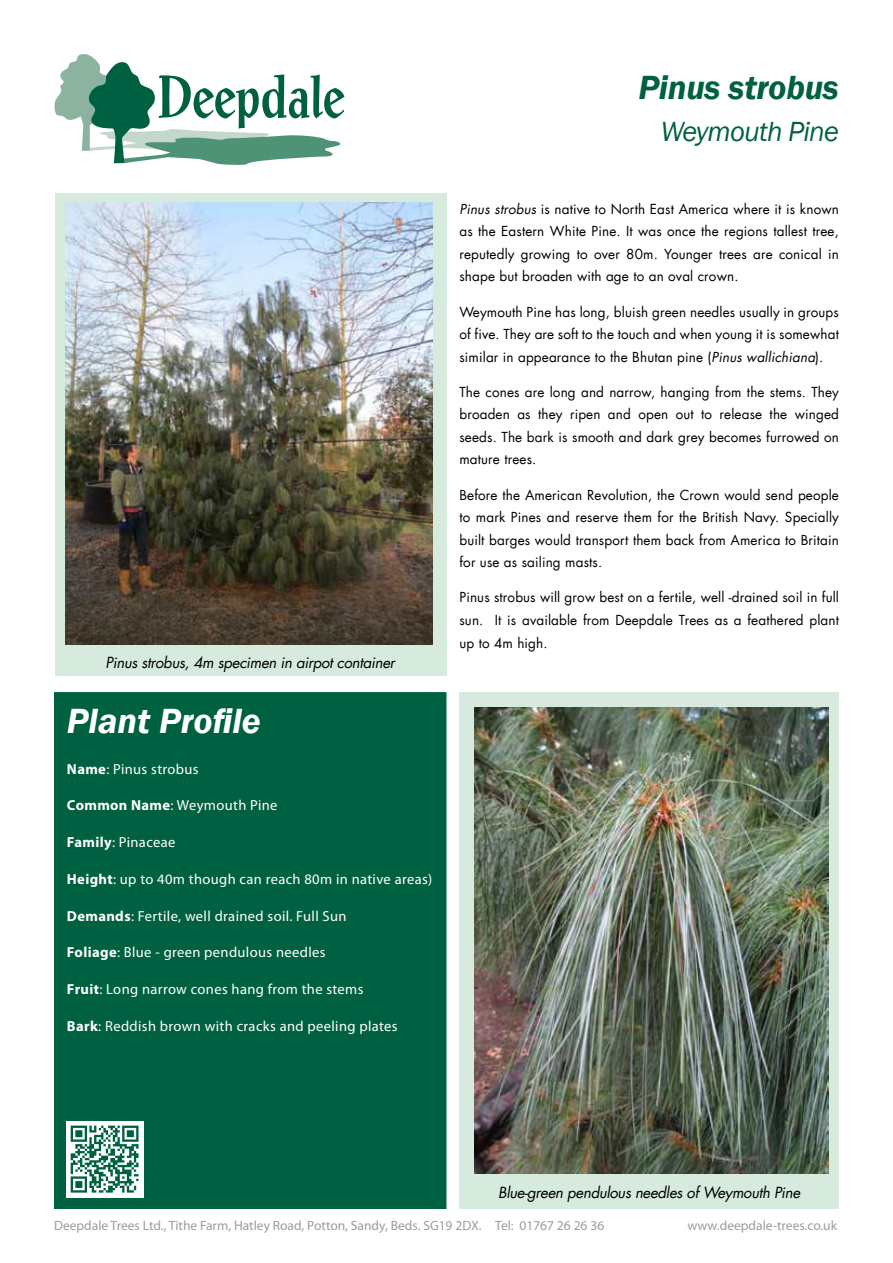
<style>
.page{position:relative;width:893px;height:1263px;background:#fff}
.page>*{position:absolute;margin:0;border:0;box-sizing:border-box;transform-origin:0 0}
.t1{font:italic 600 36px "Franklin Gothic";color:#fff}
.t2{font:italic 600 34.5px "Franklin Gothic";letter-spacing:-.01em;color:#006042}
.t3{font:italic 28.5px "Franklin Gothic";letter-spacing:-.025em;color:#006042}
.t4{font:italic 15px "Futura LT";letter-spacing:-.02em;color:#000}
.t5{font:14.55px "Myriad Pro";letter-spacing:.025em;color:#fff}
.t6{font:13.5px/22.5px "Futura LT";letter-spacing:.01em;color:#000;text-align:justify}
.t7{font:13.5px "Myriad Pro";color:#9b9c9e}
.s1{font-weight:700}
.s2{font-style:italic}
</style>
<div class="page">
<svg style="left:54px;top:54px;width:290px;height:111px"></svg>
<div style="left:55px;top:193px;width:391px;height:483px;background:#d6eade"></div>
<div style="left:459px;top:692px;width:380px;height:517px;background:#d6eade"></div>
<div style="left:54px;top:692px;width:392px;height:517px;background:#006042"></div>
<img style="left:65px;top:203px;width:367px;height:299px">
<svg style="left:65px;top:502px;width:367px;height:143px;background:#453c2d"></svg>
<img style="left:475px;top:707px;width:353px;height:467px">
<img style="left:67px;top:1121px;width:77px;height:76px">
<svg style="left:70px;top:1125px;width:70px;height:69px"></svg>
<h2 class="t2" style="left:639px;top:65px;width:202px">Pinus strobus</h2>
<h3 class="t3" style="left:661px;top:114px;width:180px">Weymouth Pine</h3>
<p class="t4" style="left:106px;top:653px;width:291px">Pinus strobus, 4m specimen in airpot container</p>
<h1 class="t1" style="left:67px;top:697px;width:195px">Plant Profile</h1>
<p class="t5" style="left:67px;top:760px;width:133px"><span class="s1">Name</span>: Pinus strobus</p>
<p class="t5" style="left:67px;top:796px;width:212px"><span class="s1">Common Name</span>: Weymouth Pine</p>
<p class="t5" style="left:67px;top:833px;width:110px"><span class="s1">Family</span>: Pinaceae</p>
<p class="t5" style="left:67px;top:870px;width:367px"><span class="s1">Height</span>: up to 40m though can reach 80m in native areas)</p>
<p class="t5" style="left:67px;top:907px;width:281px"><span class="s1">Demands</span>: Fertile, well drained soil. Full Sun</p>
<p class="t5" style="left:67px;top:943px;width:260px"><span class="s1">Foliage</span>: Blue - green pendulous needles</p>
<p class="t5" style="left:67px;top:980px;width:298px"><span class="s1">Fruit</span>: Long narrow cones hang from the stems</p>
<p class="t5" style="left:67px;top:1017px;width:332px"><span class="s1">Bark</span>: Reddish brown with cracks and peeling plates</p>
<p class="t6" style="left:459px;top:198px;width:381px"><span class="s2">Pinus strobus</span> is native to North East America where it is known as the Eastern White Pine. It was once the regions tallest tree, reputedly growing to over 80m. Younger trees are conical in shape but broaden with age to an oval crown.</p>
<p class="t6" style="left:459px;top:301px;width:381px">Weymouth Pine has long, bluish green needles usually in groups of five. They are soft to the touch and when young it is somewhat similar in appearance to the Bhutan pine (<span class="s2">Pinus wallichiana</span>).</p>
<p class="t6" style="left:459px;top:381px;width:381px">The cones are long and narrow, hanging from the stems. They broaden as they ripen and open out to release the winged seeds. The bark is smooth and dark grey becomes furrowed on mature trees.</p>
<p class="t6" style="left:459px;top:484px;width:381px">Before the American Revolution, the Crown would send people to mark Pines and reserve them for the British Navy. Specially built barges would transport them back from America to Britain for use as sailing masts.</p>
<p class="t6" style="left:459px;top:586px;width:381px">Pinus strobus will grow best on a fertile, well -drained soil in full sun. It is available from Deepdale Trees as a feathered plant up to 4m high.</p>
<p class="t4" style="left:498px;top:1183px;width:304px">Blue-green pendulous needles of Weymouth Pine</p>
<p class="t7" style="left:54px;top:1217px;width:552px">Deepdale Trees Ltd., Tithe Farm, Hatley Road, Potton, Sandy, Beds. SG19 2DX. Tel: 01767 26 26 36</p>
<p class="t7" style="left:687px;top:1217px;width:151px">www.deepdale-trees.co.uk</p>
</div>
